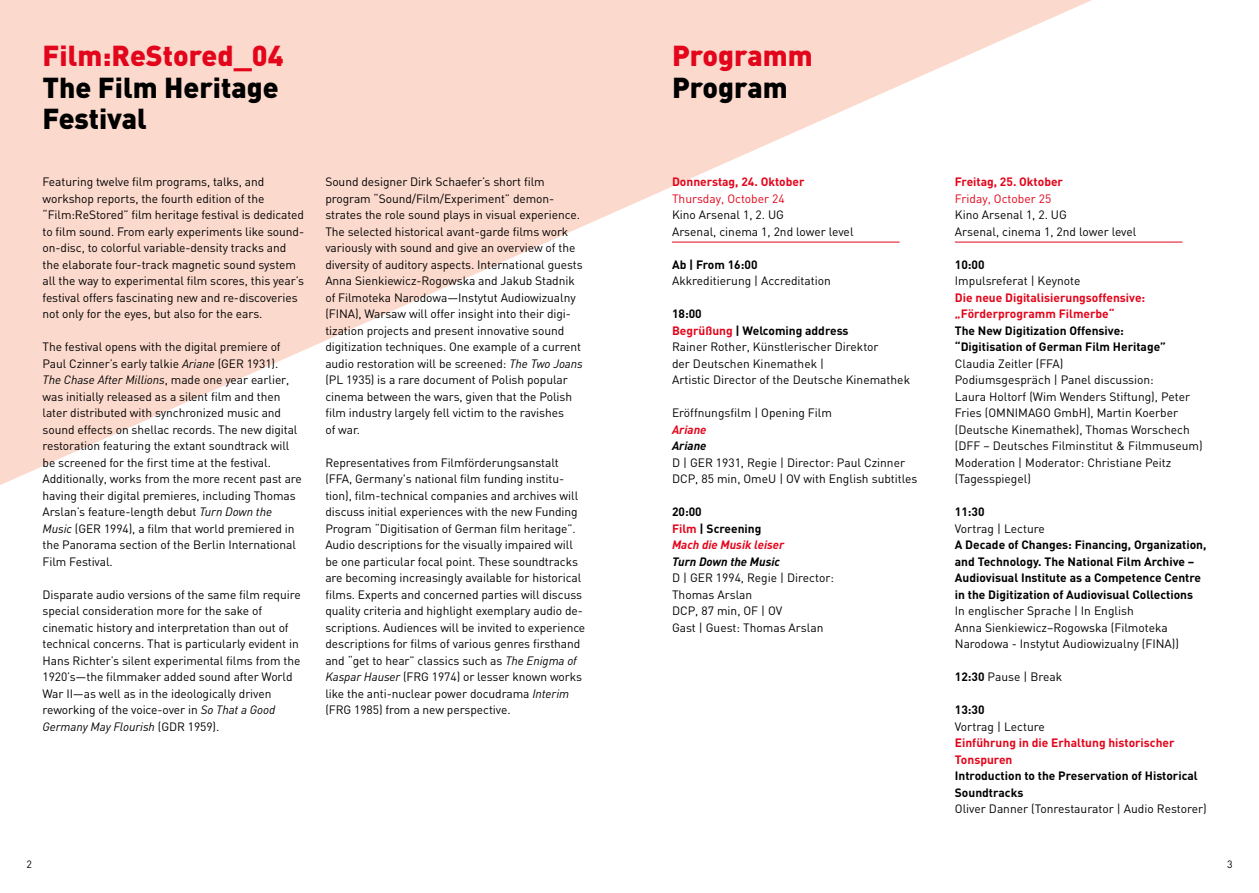
<style>
.page{position:relative;width:1259px;height:893px;background:#fff}
.page>*{position:absolute;margin:0;border:0;box-sizing:border-box;transform-origin:0 0}
.t1{font:900 28.5px/31.5px "DIN";color:#000}
.t2{font:900 28.5px "DIN";color:#e3051b}
.t3{font:12px/16.5px "DIN";letter-spacing:-.005em;color:#000}
.t4{font:700 12px/16.5px "DIN";color:#000}
.t5{font:700 12px/16.5px "DIN";color:#e3051b}
.t6{font:italic 700 12px/16.5px "DIN";color:#e3051b}
.t7{font:12px "DIN";color:#e3051b}
.t8{font:italic 700 12px "DIN";color:#000}
.t9{font:10.5px "DIN";color:#000}
.s1{font-style:italic}
.s2{font-weight:700}
.s3{font-weight:700;color:#e3051b}
.s4{font-style:normal;color:#000}
.s5{font-style:normal}
</style>
<div class="page">
<svg style="left:0;top:0;width:1092px;height:485px;fill:#fbd9cc"></svg>
<hr style="left:672px;top:242px;width:227px;height:1px;background:#e3051b">
<hr style="left:955px;top:242px;width:227px;height:1px;background:#e3051b">
<h1 class="t2" style="left:43px;top:37px;width:243px">Film:ReStored_04</h1>
<h1 class="t1" style="left:43px;top:70px;width:238px">The Film Heritage<br>Festival</h1>
<p class="t3" style="left:43px;top:173px;width:263px">Featuring twelve film programs, talks, and workshop reports, the fourth edition of the “Film:ReStored” film heritage festival is dedicated to film sound. From early experiments like sound&shy;on-disc, to colorful variable-density tracks and the elaborate four-track magnetic sound system all the way to experimental film scores, this year’s festival offers fascinating new and re-discoveries not only for the eyes, but also for the ears.</p>
<p class="t3" style="left:43px;top:338px;width:261px">The festival opens with the digital premiere of Paul Czinner’s early talkie <span class="s1">Ariane</span> (GER 1931).<br><span class="s1">The Chase After Millions</span>, made one year earlier, was initially released as a silent film and then later distributed with synchronized music and sound effects on shellac records. The new digital restoration featuring the extant soundtrack will be screened for the first time at the festival.<br>Additionally, works from the more recent past are having their digital premieres, including Thomas Arslan’s feature-length debut <span class="s1">Turn Down the Music</span> (GER 1994), a film that world premiered in the Panorama section of the Berlin International Film Festival.</p>
<p class="t3" style="left:43px;top:586px;width:260px">Disparate audio versions of the same film require special consideration more for the sake of cinematic history and interpretation than out of technical concerns. That is particularly evident in Hans Richter’s silent experimental films from the 1920’s—the filmmaker added sound after World War II—as well as in the ideologically driven reworking of the voice-over in <span class="s1">So That a Good Germany May Flourish</span> (GDR 1959).</p>
<p class="t3" style="left:325px;top:173px;width:259px">Sound designer Dirk Schaefer’s short film program “Sound/Film/Experiment” demon&shy;strates the role sound plays in visual experience.<br>The selected historical avant-garde films work variously with sound and give an overview of the diversity of auditory aspects. International guests Anna Sienkiewicz-Rogowska and Jakub Stadnik of Filmoteka Narodowa—Instytut Audiowizualny (FINA), Warsaw will offer insight into their digi&shy;tization projects and present innovative sound digitization techniques. One example of a current audio restoration will be screened: <span class="s1">The Two Joans </span>(PL 1935) is a rare document of Polish popular cinema between the wars, given that the Polish film industry largely fell victim to the ravishes<br>of war.</p>
<p class="t3" style="left:325px;top:454px;width:261px">Representatives from Filmförderungsanstalt (FFA, Germany's national film funding institu&shy;tion), film-technical companies and archives will discuss initial experiences with the new Funding Program “Digitisation of German film heritage”.<br>Audio descriptions for the visually impaired will be one particular focal point. These soundtracks are becoming increasingly available for historical films. Experts and concerned parties will discuss quality criteria and highlight exemplary audio de&shy;scriptions. Audiences will be invited to experience descriptions for films of various genres firsthand and “get to hear” classics such as <span class="s1">The Enigma of Kaspar Hauser</span> (FRG 1974) or lesser known works like the anti-nuclear power docudrama <span class="s1">Interim </span>(FRG 1985) from a new perspective.</p>
<h1 class="t2" style="left:672px;top:37px;width:142px">Programm</h1>
<h1 class="t1" style="left:672px;top:70px;width:117px">Program</h1>
<p class="t5" style="left:672px;top:173px;width:134px">Donnerstag, 24. Oktober</p>
<p class="t7" style="left:672px;top:191px;width:114px">Thursday, October 24</p>
<p class="t3" style="left:672px;top:206px;width:183px">Kino Arsenal 1, 2. UG<br>Arsenal, cinema 1, 2nd lower level</p>
<p class="t4" style="left:672px;top:255px;width:87px">Ab | From 16:00</p>
<p class="t3" style="left:672px;top:272px;width:160px">Akkreditierung | Accreditation</p>
<p class="t3" style="left:672px;top:305px;width:240px"><span class="s2">18:00<br></span><span class="s3">Begrüßung</span> <span class="s2">| Welcoming address<br></span>Rainer Rother, Künstlerischer Direktor<br>der Deutschen Kinemathek |<br>Artistic Director of the Deutsche Kinemathek</p>
<p class="t3" style="left:672px;top:404px;width:162px">Eröffnungsfilm | Opening Film</p>
<p class="t6" style="left:672px;top:420px;width:36px">Ariane</p>
<p class="t8" style="left:672px;top:438px;width:36px">Ariane</p>
<p class="t3" style="left:672px;top:454px;width:247px">D | GER 1931, Regie | Director: Paul Czinner<br>DCP, 85 min, OmeU | OV with English subtitles</p>
<p class="t6" style="left:672px;top:503px;width:114px"><span class="s4">20:00<br></span><span class="s5">Film</span> <span class="s4">| Screening<br></span>Mach die Musik leiser</p>
<p class="t8" style="left:672px;top:553px;width:109px">Turn Down the Music</p>
<p class="t3" style="left:672px;top:569px;width:163px">D | GER 1994, Regie | Director:<br>Thomas Arslan<br>DCP, 87 min, OF | OV<br>Gast | Guest: Thomas Arslan</p>
<p class="t5" style="left:955px;top:173px;width:110px">Freitag, 25. Oktober</p>
<p class="t7" style="left:955px;top:191px;width:98px">Friday, October 25</p>
<p class="t3" style="left:955px;top:206px;width:183px">Kino Arsenal 1, 2. UG<br>Arsenal, cinema 1, 2nd lower level</p>
<p class="t4" style="left:955px;top:255px;width:31px">10:00</p>
<p class="t3" style="left:955px;top:272px;width:127px">Impulsreferat | Keynote</p>
<p class="t5" style="left:955px;top:288px;width:192px">Die neue Digitalisierungsoffensive: „Förderprogramm Filmerbe“</p>
<p class="t4" style="left:955px;top:321px;width:213px">The New Digitization Offensive: “Digitisation of German Film Heritage”</p>
<p class="t3" style="left:955px;top:355px;width:249px">Claudia Zeitler (FFA)<br>Podiumsgespräch | Panel discussion:<br>Laura Holtorf (Wim Wenders Stiftung), Peter Fries (OMNIMAGO GmbH), Martin Koerber (Deutsche Kinemathek), Thomas Worschech (DFF – Deutsches Filminstitut &amp; Filmmuseum)<br>Moderation | Moderator: Christiane Peitz (Tagesspiegel)</p>
<p class="t4" style="left:955px;top:503px;width:31px">11:30</p>
<p class="t3" style="left:955px;top:520px;width:91px">Vortrag | Lecture</p>
<p class="t4" style="left:955px;top:536px;width:253px">A Decade of Changes: Financing, Organization, and Technology. The National Film Archive – Audiovisual Institute as a Competence Centre in the Digitization of Audiovisual Collections</p>
<p class="t3" style="left:955px;top:602px;width:226px">In englischer Sprache | In English<br>Anna Sienkiewicz–Rogowska (Filmoteka<br>Narodowa - Instytut Audiowizualny (FINA))</p>
<p class="t3" style="left:955px;top:668px;width:109px"><span class="s2">12:30</span> Pause | Break</p>
<p class="t4" style="left:955px;top:701px;width:31px">13:30</p>
<p class="t3" style="left:955px;top:718px;width:91px">Vortrag | Lecture</p>
<p class="t5" style="left:955px;top:734px;width:221px">Einführung in die Erhaltung historischer<br>Tonspuren</p>
<p class="t4" style="left:955px;top:767px;width:244px">Introduction to the Preservation of Historical<br>Soundtracks</p>
<p class="t3" style="left:955px;top:800px;width:253px">Oliver Danner (Tonrestaurator | Audio Restorer)</p>
<p class="t9" style="left:26px;top:858px;width:7px">2</p>
<p class="t9" style="left:1227px;top:858px;width:7px">3</p>
</div>
